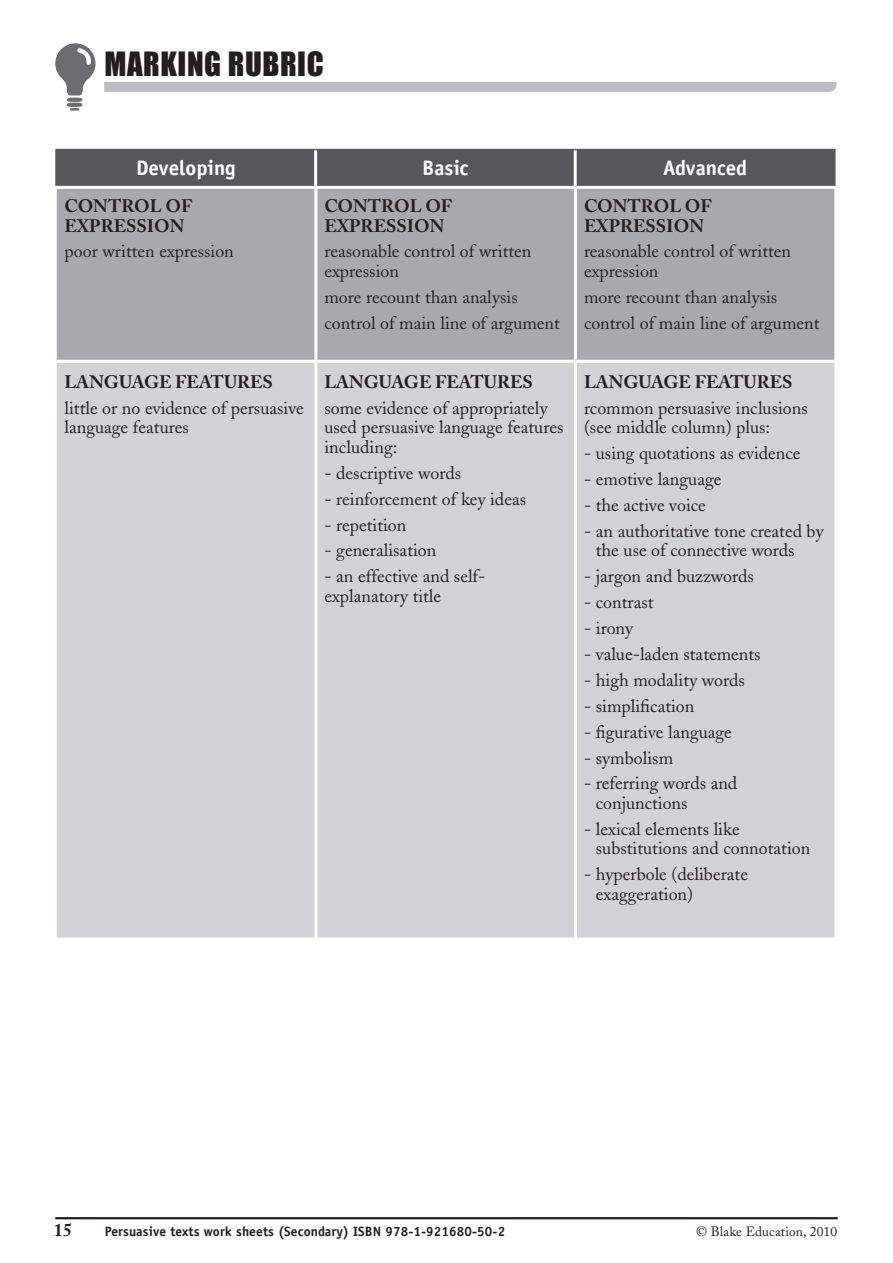
<style>
.page{position:relative;width:893px;height:1263px;background:#fff}
.page>*{position:absolute;margin:0;border:0;box-sizing:border-box;transform-origin:0 0}
.t1{font:30.75px "Impact";letter-spacing:.02em;color:#231f20}
.t2{font:700 21px "Officina Sans LT";color:#fff}
.t3{font:18px/19.5px "Adobe Caslon";color:#231f20}
.t4{font:700 18px/19.5px "Adobe Caslon";color:#231f20}
.t5{font:700 13.5px "Officina Sans LT";letter-spacing:.01em;color:#231f20}
.t6{font:13.5px "Adobe Caslon";letter-spacing:.01em;color:#231f20}
</style>
<div class="page">
<hr style="left:55px;top:1217px;width:783px;height:2px;background:#231f20">
<svg style="left:104px;top:82px;width:733px;height:10px;background:#bdbec1"></svg>
<svg style="left:55px;top:43px;width:41px;height:68px"></svg>
<div style="left:57px;top:189px;width:777px;height:171px;background:#a8a9ad"></div>
<div style="left:57px;top:363px;width:777px;height:574px;background:#d1d2d4"></div>
<hr style="left:314px;top:187px;width:3px;height:173px;background:#fff">
<hr style="left:574px;top:187px;width:3px;height:173px;background:#fff">
<hr style="left:314px;top:363px;width:3px;height:574px;background:#fff">
<hr style="left:574px;top:363px;width:3px;height:574px;background:#fff">
<div style="left:57px;top:150px;width:777px;height:36px;background:#57585a"></div>
<hr style="left:55px;top:149px;width:261px;height:1px;background:#57585a">
<hr style="left:55px;top:150px;width:2px;height:36px;background:#57585a">
<hr style="left:316px;top:149px;width:259px;height:1px;background:#57585a">
<hr style="left:575px;top:149px;width:261px;height:1px;background:#57585a">
<hr style="left:834px;top:150px;width:2px;height:36px;background:#57585a">
<hr style="left:314px;top:150px;width:3px;height:36px;background:#fff">
<hr style="left:574px;top:150px;width:3px;height:36px;background:#fff">
<h1 class="t1" style="left:104px;top:45px;width:221px">MARKING RUBRIC</h1>
<p class="t2" style="left:136px;top:154px;width:101px">Developing</p>
<p class="t2" style="left:422px;top:154px;width:48px">Basic</p>
<p class="t2" style="left:663px;top:154px;width:86px">Advanced</p>
<p class="t4" style="left:65px;top:196px;width:129px">CONTROL OF<br>EXPRESSION</p>
<p class="t3" style="left:65px;top:242px;width:171px">poor written expression</p>
<p class="t4" style="left:65px;top:372px;width:210px">LANGUAGE FEATURES</p>
<p class="t3" style="left:65px;top:398px;width:241px">little or no evidence of persuasive language features</p>
<p class="t4" style="left:324px;top:196px;width:129px">CONTROL OF<br>EXPRESSION</p>
<p class="t3" style="left:324px;top:242px;width:209px">reasonable control of written expression</p>
<p class="t3" style="left:324px;top:284px;width:237px;line-height:26px">more recount than analysis control of main line of argument</p>
<p class="t4" style="left:324px;top:372px;width:210px">LANGUAGE FEATURES</p>
<p class="t3" style="left:324px;top:398px;width:240px">some evidence of appropriately used persuasive language features including:</p>
<p class="t3" style="left:324px;top:463px;width:138px">- descriptive words</p>
<p class="t3" style="left:324px;top:489px;width:203px">- reinforcement of key ideas</p>
<p class="t3" style="left:324px;top:515px;width:83px">- repetition</p>
<p class="t3" style="left:324px;top:541px;width:113px">- generalisation</p>
<p class="t3" style="left:324px;top:567px;width:163px">- an effective and self&shy;explanatory title</p>
<p class="t4" style="left:584px;top:196px;width:129px">CONTROL OF<br>EXPRESSION</p>
<p class="t3" style="left:584px;top:242px;width:209px">reasonable control of written expression</p>
<p class="t3" style="left:584px;top:284px;width:237px;line-height:26px">more recount than analysis control of main line of argument</p>
<p class="t4" style="left:584px;top:372px;width:210px">LANGUAGE FEATURES</p>
<p class="t3" style="left:584px;top:398px;width:225px">rcommon persuasive inclusions (see middle column) plus:</p>
<p class="t3" style="left:584px;top:444px;width:218px">- using quotations as evidence</p>
<p class="t3" style="left:584px;top:469px;width:139px">- emotive language</p>
<p class="t3" style="left:584px;top:495px;width:123px">- the active voice</p>
<p class="t3" style="left:596px;top:521px;width:229px;text-indent:-12px">- an authoritative tone created by the use of connective words</p>
<p class="t3" style="left:584px;top:567px;width:171px">- jargon and buzzwords</p>
<p class="t3" style="left:584px;top:593px;width:71px">- contrast</p>
<p class="t3" style="left:584px;top:618px;width:50px">- irony</p>
<p class="t3" style="left:584px;top:644px;width:178px">- value-laden statements</p>
<p class="t3" style="left:584px;top:670px;width:162px">- high modality words</p>
<p class="t3" style="left:584px;top:696px;width:112px">- simplification</p>
<p class="t3" style="left:584px;top:722px;width:149px">- figurative language</p>
<p class="t3" style="left:584px;top:748px;width:91px">- symbolism</p>
<p class="t3" style="left:596px;top:774px;width:143px;text-indent:-12px">- referring words and conjunctions</p>
<p class="t3" style="left:596px;top:819px;width:216px;text-indent:-12px">- lexical elements like substitutions and connotation</p>
<p class="t3" style="left:596px;top:864px;width:154px;text-indent:-12px">- hyperbole (deliberate exaggeration)</p>
<p class="t4" style="left:54px;top:1220px;width:20px">15</p>
<p class="t5" style="left:105px;top:1223px;width:402px">Persuasive texts work sheets (Secondary) ISBN 978-1-921680-50-2</p>
<p class="t6" style="left:696px;top:1224px;width:143px">© Blake Education, 2010</p>
</div>
